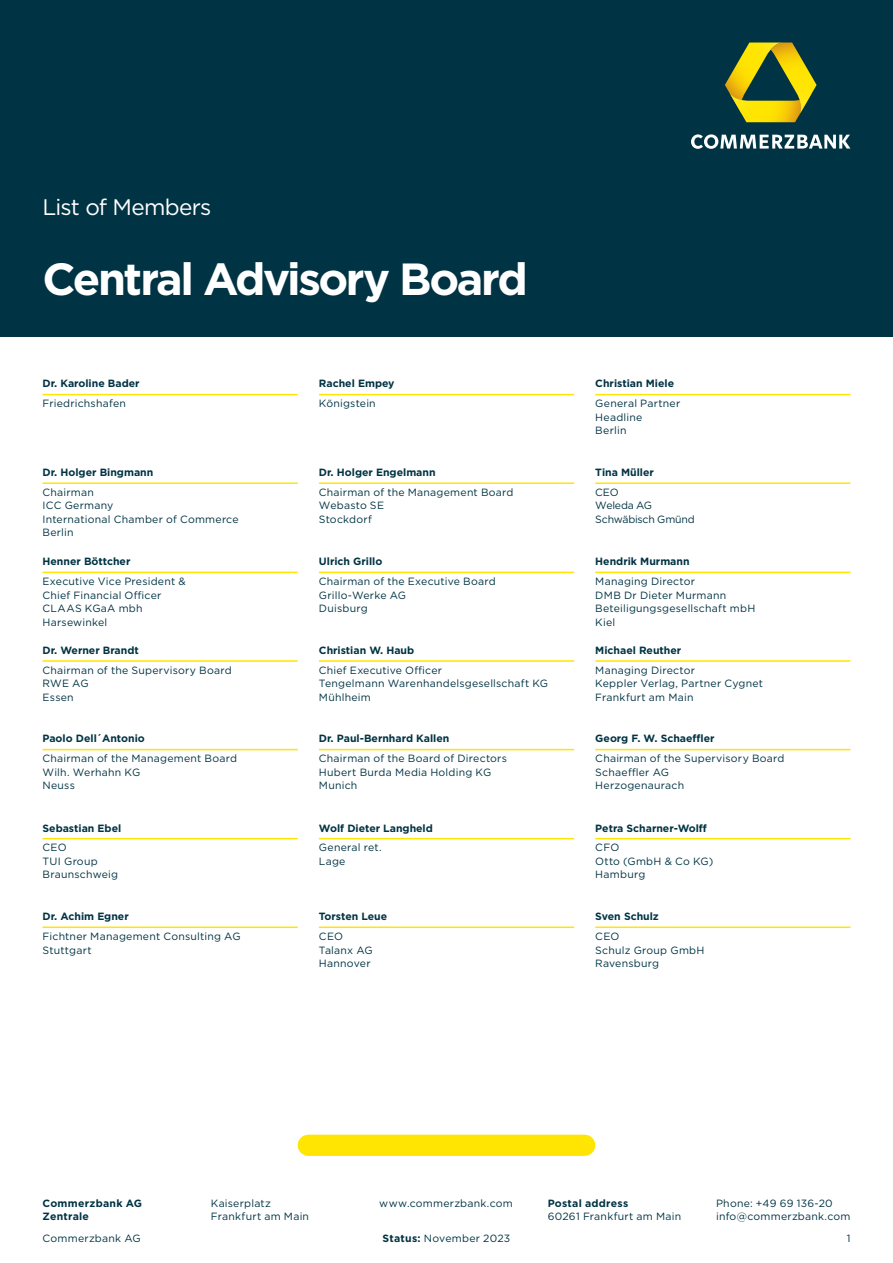
<style>
.page{position:relative;width:893px;height:1263px;background:#fff}
.page>*{position:absolute;margin:0;border:0;box-sizing:border-box;transform-origin:0 0}
.Headline_30pt_left_Inhalt_content{font:700 45px "Gotham";letter-spacing:-.055em;color:#fff}
.Subheadline_15pt_centered_Inhalt_content{font:22.5px "Gotham";letter-spacing:-.03em;color:#fff}
.Absatzformat_1{font:10.5px/13.5px "Gotham";letter-spacing:.02em;color:#003343}
.Name{font:700 10.5px "Gotham";color:#003343}
.Underline_7pt_left_Inhalt_content_book{font:10.5px "Gotham";letter-spacing:.025em;color:#003343}
.Underline_7pt_left_Inhalt_content_bold{font:700 10.5px "Gotham";letter-spacing:.025em;color:#003343}
.Absatzformat_1-2{font:10.5px "Gotham";letter-spacing:-.02em;color:#003343}
.Seitenfuß_page_footer_7pt_centered{font:10.5px "Gotham";letter-spacing:.025em;color:#003343}
.Seitenfuß_page_footer_7pt_left{font:10.5px "Gotham";letter-spacing:.025em;color:#003343}
.Seitenfuß_page_footer_7pt_right{font:10.5px "Gotham";color:#003343}
.s1{font-weight:700}
</style>
<div class="page">
<div style="left:0;top:0;width:893px;height:337px;background:#003343"></div>
<hr style="left:43px;top:394px;width:255px;height:1px;background:#ffe501">
<hr style="left:319px;top:482px;width:255px;height:2px;background:#ffe501">
<hr style="left:43px;top:482px;width:255px;height:2px;background:#ffe501">
<hr style="left:319px;top:572px;width:255px;height:1px;background:#ffe501">
<hr style="left:595px;top:482px;width:255px;height:2px;background:#ffe501">
<hr style="left:43px;top:660px;width:255px;height:2px;background:#ffe501">
<hr style="left:319px;top:749px;width:255px;height:1px;background:#ffe501">
<hr style="left:43px;top:572px;width:255px;height:1px;background:#ffe501">
<hr style="left:319px;top:660px;width:255px;height:2px;background:#ffe501">
<hr style="left:595px;top:572px;width:255px;height:1px;background:#ffe501">
<hr style="left:43px;top:749px;width:255px;height:1px;background:#ffe501">
<hr style="left:43px;top:838px;width:255px;height:1px;background:#ffe501">
<hr style="left:319px;top:838px;width:255px;height:1px;background:#ffe501">
<hr style="left:319px;top:394px;width:255px;height:1px;background:#ffe501">
<hr style="left:319px;top:926px;width:255px;height:2px;background:#ffe501">
<div style="left:308px;top:1135px;width:277px;height:21px;background:#ffe501"></div>
<hr style="left:595px;top:660px;width:255px;height:2px;background:#ffe501">
<hr style="left:595px;top:749px;width:255px;height:1px;background:#ffe501">
<hr style="left:595px;top:838px;width:255px;height:1px;background:#ffe501">
<hr style="left:595px;top:926px;width:255px;height:2px;background:#ffe501">
<hr style="left:43px;top:926px;width:255px;height:2px;background:#ffe501">
<hr style="left:595px;top:394px;width:255px;height:1px;background:#ffe501">
<svg style="left:691px;top:134px;width:159px;height:15px"></svg>
<svg style="left:725px;top:43px;width:92px;height:79px"></svg>
<p class="Subheadline_15pt_centered_Inhalt_content" style="left:43px;top:193px;width:170px">List of Members</p>
<p class="Headline_30pt_left_Inhalt_content" style="left:43px;top:249px;width:487px">Central Advisory Board</p>
<p class="Name" style="left:43px;top:377px;width:99px">Dr. Karoline Bader</p>
<p class="Absatzformat_1" style="left:43px;top:397px;width:85px">Friedrichshafen</p>
<p class="Name" style="left:43px;top:465px;width:112px">Dr. Holger Bingmann</p>
<p class="Absatzformat_1" style="left:43px;top:485px;width:53px">Chairman</p>
<p class="Absatzformat_1" style="left:43px;top:499px;width:72px">ICC Germany</p>
<p class="Absatzformat_1" style="left:43px;top:512px;width:198px">International Chamber of Commerce</p>
<p class="Absatzformat_1" style="left:43px;top:526px;width:33px">Berlin</p>
<p class="Name" style="left:43px;top:554px;width:89px">Henner Böttcher</p>
<p class="Absatzformat_1" style="left:43px;top:574px;width:145px">Executive Vice President &amp;</p>
<p class="Absatzformat_1" style="left:43px;top:588px;width:120px">Chief Financial Officer</p>
<p class="Absatzformat_1" style="left:43px;top:601px;width:102px">CLAAS KGaA mbh</p>
<p class="Absatzformat_1" style="left:43px;top:615px;width:66px">Harsewinkel</p>
<p class="Name" style="left:43px;top:643px;width:98px">Dr. Werner Brandt</p>
<p class="Absatzformat_1" style="left:43px;top:663px;width:191px">Chairman of the Supervisory Board</p>
<p class="Absatzformat_1" style="left:43px;top:676px;width:48px">RWE AG</p>
<p class="Absatzformat_1" style="left:43px;top:690px;width:33px">Essen</p>
<p class="Name" style="left:43px;top:732px;width:104px">Paolo Dell´Antonio</p>
<p class="Absatzformat_1" style="left:43px;top:752px;width:196px">Chairman of the Management Board</p>
<p class="Absatzformat_1" style="left:43px;top:765px;width:99px">Wilh. Werhahn KG</p>
<p class="Absatzformat_1" style="left:43px;top:779px;width:34px">Neuss</p>
<p class="Name" style="left:43px;top:821px;width:80px">Sebastian Ebel</p>
<p class="Absatzformat_1" style="left:43px;top:841px;width:26px">CEO</p>
<p class="Absatzformat_1" style="left:43px;top:854px;width:57px">TUI Group</p>
<p class="Absatzformat_1" style="left:43px;top:868px;width:77px">Braunschweig</p>
<p class="Name" style="left:43px;top:909px;width:88px">Dr. Achim Egner</p>
<p class="Absatzformat_1" style="left:43px;top:929px;width:200px">Fichtner Management Consulting AG</p>
<p class="Absatzformat_1" style="left:43px;top:943px;width:51px">Stuttgart</p>
<p class="Name" style="left:319px;top:377px;width:77px">Rachel Empey</p>
<p class="Absatzformat_1" style="left:319px;top:397px;width:58px">Königstein</p>
<p class="Name" style="left:319px;top:465px;width:118px">Dr. Holger Engelmann</p>
<p class="Absatzformat_1" style="left:319px;top:485px;width:196px">Chairman of the Management Board</p>
<p class="Absatzformat_1" style="left:319px;top:499px;width:67px">Webasto SE</p>
<p class="Absatzformat_1" style="left:319px;top:512px;width:54px">Stockdorf</p>
<p class="Name" style="left:319px;top:554px;width:65px">Ulrich Grillo</p>
<p class="Absatzformat_1" style="left:319px;top:574px;width:178px">Chairman of the Executive Board</p>
<p class="Absatzformat_1" style="left:319px;top:588px;width:89px">Grillo-Werke AG</p>
<p class="Absatzformat_1" style="left:319px;top:601px;width:50px">Duisburg</p>
<p class="Name" style="left:319px;top:643px;width:97px">Christian W. Haub</p>
<p class="Absatzformat_1" style="left:319px;top:663px;width:125px">Chief Executive Officer</p>
<p class="Absatzformat_1" style="left:319px;top:676px;width:231px">Tengelmann Warenhandelsgesellschaft KG<br>Mühlheim</p>
<p class="Name" style="left:319px;top:732px;width:132px">Dr. Paul-Bernhard Kallen</p>
<p class="Absatzformat_1" style="left:319px;top:752px;width:190px">Chairman of the Board of Directors</p>
<p class="Absatzformat_1" style="left:319px;top:765px;width:174px">Hubert Burda Media Holding KG</p>
<p class="Absatzformat_1" style="left:319px;top:779px;width:40px">Munich</p>
<p class="Name" style="left:319px;top:821px;width:115px">Wolf Dieter Langheld</p>
<p class="Absatzformat_1" style="left:319px;top:841px;width:64px">General ret.</p>
<p class="Absatzformat_1" style="left:319px;top:854px;width:28px">Lage</p>
<p class="Name" style="left:319px;top:909px;width:70px">Torsten Leue</p>
<p class="Absatzformat_1" style="left:319px;top:929px;width:26px">CEO</p>
<p class="Absatzformat_1" style="left:319px;top:943px;width:55px">Talanx AG</p>
<p class="Absatzformat_1" style="left:319px;top:956px;width:53px">Hannover</p>
<p class="Name" style="left:595px;top:377px;width:80px">Christian Miele</p>
<p class="Absatzformat_1" style="left:595px;top:397px;width:86px">General Partner</p>
<p class="Absatzformat_1" style="left:595px;top:410px;width:49px">Headline</p>
<p class="Absatzformat_1" style="left:595px;top:424px;width:33px">Berlin</p>
<p class="Name" style="left:595px;top:465px;width:60px">Tina Müller</p>
<p class="Absatzformat_1" style="left:595px;top:485px;width:25px">CEO</p>
<p class="Absatzformat_1-2" style="left:595px;top:499px;width:58px">Weleda AG</p>
<p class="Absatzformat_1-2" style="left:595px;top:512px;width:101px">Schwäbisch Gmünd</p>
<p class="Name" style="left:595px;top:554px;width:96px">Hendrik Murmann</p>
<p class="Absatzformat_1" style="left:595px;top:574px;width:101px">Managing Director</p>
<p class="Absatzformat_1" style="left:595px;top:588px;width:132px">DMB Dr Dieter Murmann</p>
<p class="Absatzformat_1" style="left:595px;top:601px;width:161px">Beteiligungsgesellschaft mbH</p>
<p class="Absatzformat_1" style="left:595px;top:615px;width:22px">Kiel</p>
<p class="Name" style="left:595px;top:643px;width:87px">Michael Reuther</p>
<p class="Absatzformat_1" style="left:595px;top:663px;width:101px">Managing Director</p>
<p class="Absatzformat_1" style="left:595px;top:676px;width:169px">Keppler Verlag, Partner Cygnet</p>
<p class="Absatzformat_1" style="left:595px;top:690px;width:100px">Frankfurt am Main</p>
<p class="Name" style="left:595px;top:732px;width:121px">Georg F. W. Schaeffler</p>
<p class="Absatzformat_1" style="left:595px;top:752px;width:191px">Chairman of the Supervisory Board</p>
<p class="Absatzformat_1" style="left:595px;top:765px;width:75px">Schaeffler AG</p>
<p class="Absatzformat_1" style="left:595px;top:779px;width:90px">Herzogenaurach</p>
<p class="Name" style="left:595px;top:821px;width:113px">Petra Scharner-Wolff</p>
<p class="Absatzformat_1" style="left:595px;top:841px;width:26px">CFO</p>
<p class="Absatzformat_1" style="left:595px;top:854px;width:120px">Otto (GmbH &amp; Co KG)</p>
<p class="Absatzformat_1" style="left:595px;top:868px;width:52px">Hamburg</p>
<p class="Name" style="left:595px;top:909px;width:65px">Sven Schulz</p>
<p class="Absatzformat_1" style="left:595px;top:929px;width:26px">CEO</p>
<p class="Absatzformat_1" style="left:595px;top:943px;width:111px">Schulz Group GmbH</p>
<p class="Absatzformat_1" style="left:595px;top:956px;width:65px">Ravensburg</p>
<p class="Underline_7pt_left_Inhalt_content_bold" style="left:43px;top:1196px;width:101px">Commerzbank AG</p>
<p class="Underline_7pt_left_Inhalt_content_bold" style="left:43px;top:1209px;width:48px">Zentrale</p>
<p class="Underline_7pt_left_Inhalt_content_book" style="left:211px;top:1196px;width:61px">Kaiserplatz</p>
<p class="Underline_7pt_left_Inhalt_content_book" style="left:211px;top:1209px;width:100px">Frankfurt am Main</p>
<p class="Underline_7pt_left_Inhalt_content_book" style="left:379px;top:1196px;width:135px">www.commerzbank.com</p>
<p class="Underline_7pt_left_Inhalt_content_bold" style="left:548px;top:1196px;width:82px">Postal address</p>
<p class="Underline_7pt_left_Inhalt_content_book" style="left:548px;top:1209px;width:135px">60261 Frankfurt am Main</p>
<p class="Underline_7pt_left_Inhalt_content_book" style="left:716px;top:1196px;width:118px">Phone: +49 69 136-20</p>
<p class="Underline_7pt_left_Inhalt_content_book" style="left:716px;top:1209px;width:136px">info@commerzbank.com</p>
<p class="Seitenfuß_page_footer_7pt_left" style="left:43px;top:1231px;width:100px">Commerzbank AG</p>
<p class="Seitenfuß_page_footer_7pt_right" style="left:847px;top:1231px;width:5px">1</p>
<p class="Seitenfuß_page_footer_7pt_centered" style="left:383px;top:1231px;width:129px"><span class="s1">Status:</span> November 2023</p>
</div>
